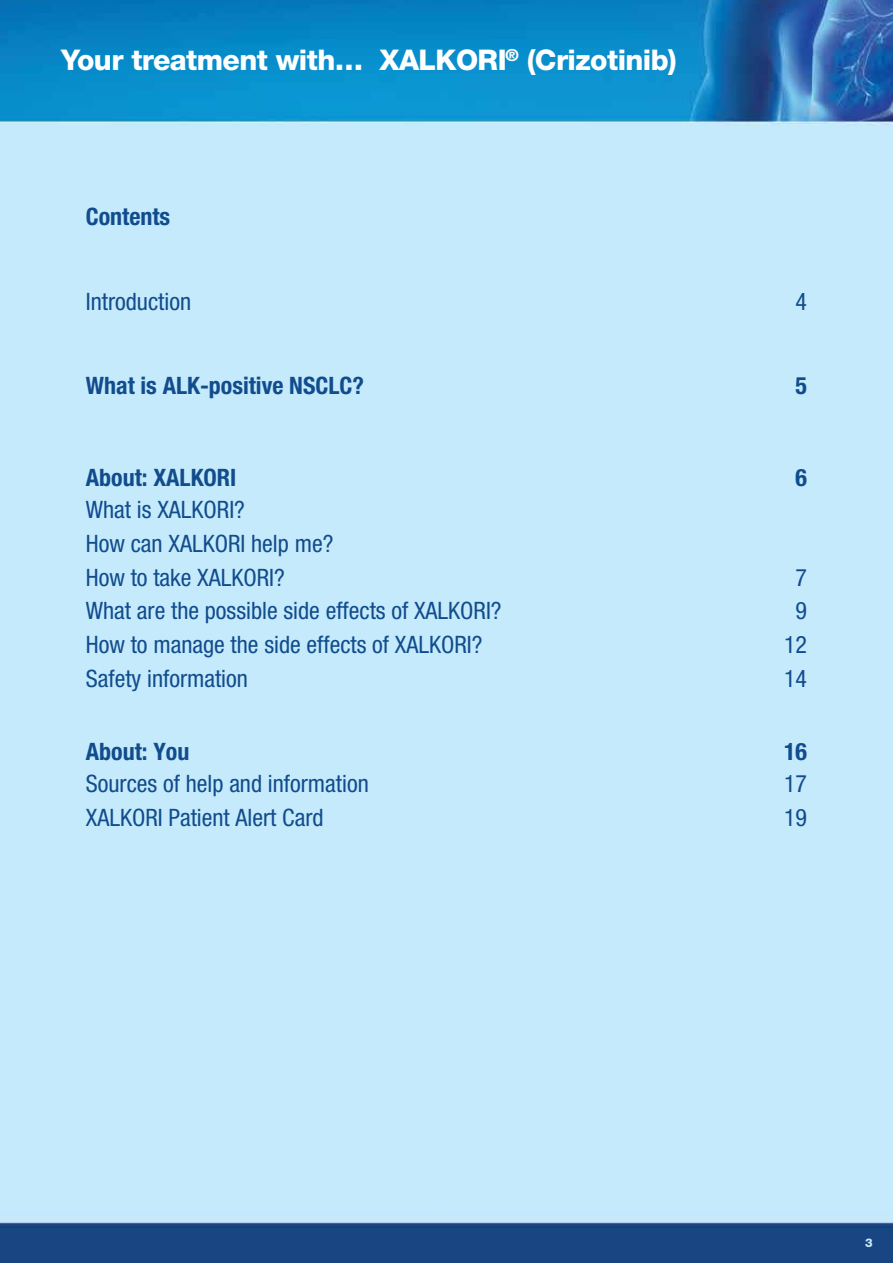
<style>
.page{position:relative;width:893px;height:1263px;background:#fff}
.page>*{position:absolute;margin:0;border:0;box-sizing:border-box;transform-origin:0 0}
.t1{font:800 28.5px "Helvetica Neue LT Pro";letter-spacing:-.02em;color:#fff}
.t2{font:condensed 24px/33.8px "Helvetica Neue LT Pro";color:#114c8c}
.t3{font:700 condensed 24px "Helvetica Neue LT Pro";color:#114c8c}
.t4{font:800 12px "Helvetica Neue LT Pro";color:#c7eafb}
</style>
<div class="page">
<img style="left:0;top:0;width:893px;height:1263px">
<p class="t1" style="left:61px;top:43px;width:617px">Your treatment with… XALKORI<sup>®</sup> (Crizotinib)</p>
<p class="t3" style="left:86px;top:202px;width:86px">Contents</p>
<p class="t2" style="left:86px;top:284px;width:107px">Introduction</p>
<p class="t3" style="left:86px;top:371px;width:280px">What is ALK-positive NSCLC?</p>
<p class="t3" style="left:86px;top:463px;width:152px">About: XALKORI</p>
<p class="t2" style="left:86px;top:492px;width:417px">What is XALKORI?<br>How can XALKORI help me?<br>How to take XALKORI?<br>What are the possible side effects of XALKORI?<br>How to manage the side effects of XALKORI?<br>Safety information</p>
<p class="t3" style="left:86px;top:737px;width:105px">About: You</p>
<p class="t2" style="left:86px;top:766px;width:284px">Sources of help and information<br>XALKORI Patient Alert Card</p>
<p class="t2" style="left:796px;top:284px;width:13px">4</p>
<p class="t3" style="left:796px;top:371px;width:13px">5</p>
<p class="t3" style="left:796px;top:463px;width:13px">6</p>
<p class="t2" style="left:784px;top:560px;width:25px;text-align:center">7<br>9<br>12<br>14</p>
<p class="t3" style="left:784px;top:737px;width:25px">16</p>
<p class="t2" style="left:784px;top:766px;width:25px">17<br>19</p>
<p class="t4" style="left:865px;top:1236px;width:9px">3</p>
</div>
